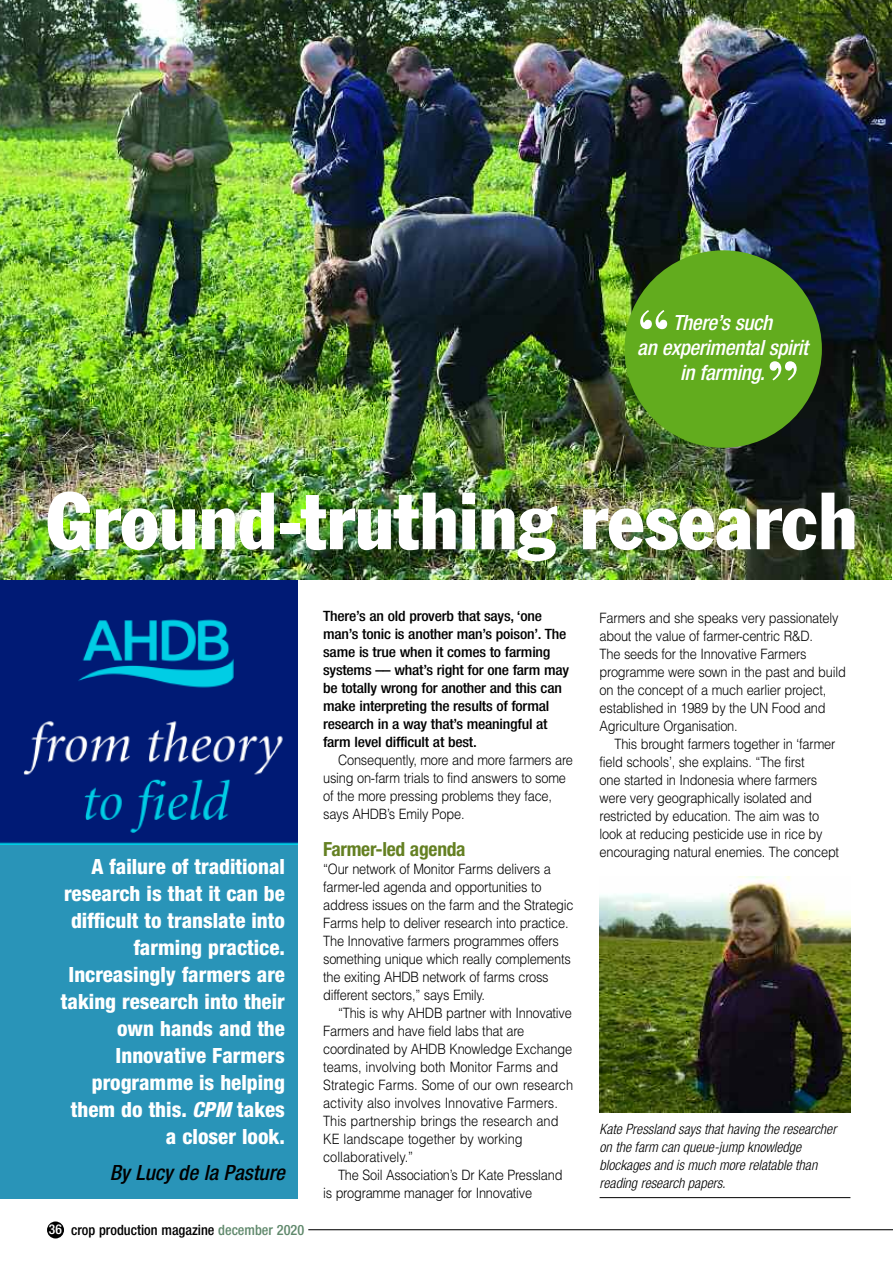
<style>
.page{position:relative;width:893px;height:1263px;background:#fff}
.page>*{position:absolute;margin:0;border:0;box-sizing:border-box;transform-origin:0 0}
.t1{font:condensed 79.5px "Franklin Gothic";color:#fff}
.t2{font:700 58.95px "Bodoni BT";color:#fff}
.t3{font:800 condensed 21px/27px "Helvetica Neue";color:#fff;text-align:right}
.t4{font:italic 500 condensed 21px/25.2px "Helvetica Neue";letter-spacing:-.015em;color:#fff;text-align:center}
.t5{font:italic 500 condensed 21px "Helvetica Neue";color:#000}
.t6{font:700 condensed 19.5px "Helvetica Neue";letter-spacing:-.015em;color:#648022}
.t7{font:300 14.25px/18px "Helvetica";letter-spacing:-.015em;color:#000;scale:.9 1}
.t8{font:500 condensed 14.25px/18px "Helvetica Neue";letter-spacing:-.015em;color:#000;scale:1.1 1}
.t9{font:italic 300 condensed 14.25px/18px "Helvetica Neue";color:#000}
.t10{font:500 condensed 14.25px "Helvetica Neue";letter-spacing:-.015em;color:#000}
.s1{font-style:italic}
.s2{font-size:13.5px;color:#fff}
.s3{color:#60896c}
</style>
<div class="page">
<img style="left:0;top:579px;width:298px;height:266px">
<img style="left:0;top:0;width:892px;height:579px">
<img style="left:600px;top:876px;width:250px;height:236px">
<hr style="left:600px;top:1197px;width:250px;height:1px;background:#000">
<div style="left:0;top:845px;width:298px;height:353px;background:#2994b8"></div>
<div style="left:624px;top:250px;width:198px;height:198px;background:#62ac1e;border-radius:50%"></div>
<div style="left:47px;top:1221px;width:17px;height:17px;background:#000;border-radius:50%"></div>
<hr style="left:308px;top:1229px;width:585px;height:1px;background:#000">
<h2 class="t2" style="left:637px;top:311px;width:35px">“</h2>
<h3 class="t4" style="left:637px;top:311px;width:172px">There’s such<br>an experimental spirit in farming.</h3>
<h2 class="t2" style="left:766px;top:362px;width:35px">”</h2>
<h1 class="t1" style="left:47px;top:493px;width:813px">Ground-truthing research</h1>
<p class="t3" style="left:61px;top:855px;width:226px">A failure of traditional research is that it can be difficult to translate into farming practice.<br>Increasingly farmers are taking research into their own hands and the<br>Innovative Farmers programme is helping them do this. <span class="s1">CPM</span> takes a closer look.</p>
<h3 class="t5" style="left:110px;top:1165px;width:177px">By Lucy de la Pasture</h3>
<p class="t10" style="left:49px;top:1225px;width:257px"><span class="s2">36</span> crop production magazine <span class="s3">december 2020</span></p>
<p class="t8" style="left:323px;top:609px;width:225px">There’s an old proverb that says, ‘one man’s tonic is another man’s poison’. The same is true when it comes to farming systems –– what’s right for one farm may be totally wrong for another and this can make interpreting the results of formal research in a way that’s meaningful at farm level difficult at best.</p>
<p class="t7" style="left:323px;top:751px;width:279px;text-indent:15px">Consequently, more and more farmers are using on-farm trials to find answers to some of the more pressing problems they face, says AHDB’s Emily Pope.</p>
<h3 class="t6" style="left:323px;top:841px;width:144px">Farmer-led agenda</h3>
<p class="t7" style="left:323px;top:859px;width:280px">“Our network of Monitor Farms delivers a farmer-led agenda and opportunities to address issues on the farm and the Strategic Farms help to deliver research into practice.<br>The Innovative farmers programmes offers something unique which really complements the exiting AHDB network of farms cross different sectors,” says Emily.</p>
<p class="t7" style="left:323px;top:1003px;width:279px;text-indent:15px">“This is why AHDB partner with Innovative Farmers and have field labs that are coordinated by AHDB Knowledge Exchange teams, involving both Monitor Farms and Strategic Farms. Some of our own research activity also involves Innovative Farmers.<br>This partnership brings the research and KE landscape together by working collaboratively.”</p>
<p class="t7" style="left:323px;top:1165px;width:267px;text-indent:15px">The Soil Association’s Dr Kate Pressland is programme manager for Innovative</p>
<p class="t7" style="left:600px;top:609px;width:275px">Farmers and she speaks very passionately about the value of farmer-centric R&amp;D.<br>The seeds for the Innovative Farmers programme were sown in the past and build on the concept of a much earlier project, established in 1989 by the UN Food and Agriculture Organisation.</p>
<p class="t7" style="left:600px;top:735px;width:268px;text-indent:15px">This brought farmers together in ‘farmer field schools’, she explains. “The first<br>one started in Indonesia where farmers were very geographically isolated and restricted by education. The aim was to look at reducing pesticide use in rice by encouraging natural enemies. The concept</p>
<p class="t9" style="left:600px;top:1121px;width:238px">Kate Pressland says that having the researcher on the farm can queue-jump knowledge blockages and is much more relatable than reading research papers.</p>
</div>
